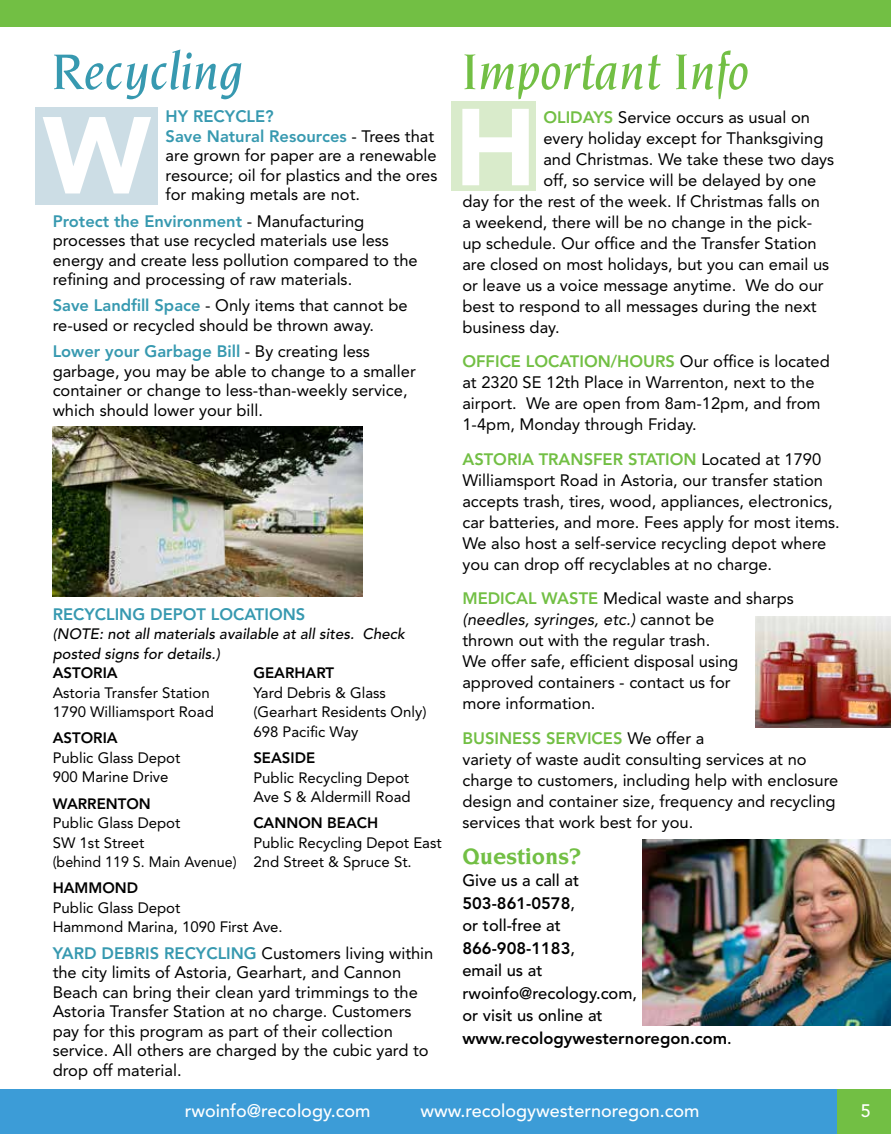
<style>
.page{position:relative;width:891px;height:1134px;background:#fff}
.page>*{position:absolute;margin:0;border:0;box-sizing:border-box;transform-origin:0 0}
.t1{font:900 108px "Avenir";color:#fff}
.t2{font:italic 500 54px "Novarese";color:#72bf44}
.t3{font:italic 500 54px "Novarese";color:#3799b0}
.t4{font:700 24px "Novarese";color:#72bf44}
.t5{font:500 18px "Avenir";color:#fff}
.t6{font:16.5px/19.5px "Avenir";color:#000}
.t7{font:500 16.5px/22.5px "Avenir";color:#000}
.t8{font:800 16.5px "Avenir";color:#3799b0}
.t9{font:15px/19.5px "Avenir";color:#000}
.t10{font:italic 500 15px/19.5px "Avenir";color:#000}
.t11{font:800 15px "Avenir";color:#000}
.s1{font-weight:800;color:#3799b0}
.s2{font-weight:800;color:#72bf44}
.s3{font-style:italic}
.s4{font-weight:800}
</style>
<div class="page">
<div style="left:0;top:1090px;width:891px;height:44px;background:#3c9cd7"></div>
<div style="left:837px;top:1090px;width:54px;height:44px;background:#72bf44"></div>
<div style="left:0;top:0;width:891px;height:26px;background:#72bf44"></div>
<img style="left:756px;top:616px;width:135px;height:112px">
<div style="left:35px;top:107px;width:123px;height:97px;background:#ccdde5"></div>
<div style="left:452px;top:102px;width:84px;height:89px;background:#d9ebcb"></div>
<img style="left:52px;top:427px;width:311px;height:170px">
<img style="left:642px;top:839px;width:249px;height:187px">
<h2 class="t3" style="left:51px;top:42px;width:193px">Recycling</h2>
<p class="t6" style="left:166px;top:107px;width:273px"><span class="s1">HY RECYCLE?<br>Save Natural Resources</span> - Trees that are grown for paper are a renewable resource; oil for plastics and the ores for making metals are not.</p>
<p class="t6" style="left:53px;top:211px;width:367px"><span class="s1">Protect the Environment</span> - Manufacturing processes that use recycled materials use less energy and create less pollution compared to the refining and processing of raw materials.</p>
<p class="t6" style="left:53px;top:296px;width:356px"><span class="s1">Save Landfill Space</span> - Only items that cannot be re-used or recycled should be thrown away.</p>
<p class="t6" style="left:53px;top:342px;width:365px"><span class="s1">Lower your Garbage Bill</span> - By creating less garbage, you may be able to change to a smaller container or change to less-than-weekly service, which should lower your bill.</p>
<h2 class="t2" style="left:462px;top:42px;width:288px">Important Info</h2>
<p class="t6" style="left:543px;top:107px;width:268px"><span class="s2">OLIDAYS</span> Service occurs as usual on</p>
<p class="t6" style="left:543px;top:128px;width:282px">every holiday except for Thanksgiving</p>
<p class="t6" style="left:543px;top:149px;width:292px">and Christmas. We take these two days</p>
<p class="t6" style="left:543px;top:170px;width:275px">off, so service will be delayed by one</p>
<p class="t6" style="left:462px;top:191px;width:359px">day for the rest of the week. If Christmas falls on</p>
<p class="t6" style="left:462px;top:212px;width:352px">a weekend, there will be no change in the pick-</p>
<p class="t6" style="left:462px;top:233px;width:356px">up schedule. Our office and the Transfer Station</p>
<p class="t6" style="left:462px;top:254px;width:368px">are closed on most holidays, but you can email us</p>
<p class="t6" style="left:462px;top:275px;width:363px">or leave us a voice message anytime. We do our</p>
<p class="t6" style="left:462px;top:296px;width:356px">best to respond to all messages during the next</p>
<p class="t6" style="left:462px;top:317px;width:99px">business day.</p>
<p class="t6" style="left:462px;top:351px;width:369px;line-height:21px"><span class="s2">OFFICE LOCATION/HOURS</span> Our office is located at 2320 SE 12th Place in Warrenton, next to the airport. We are open from 8am-12pm, and from 1-4pm, Monday through Friday.</p>
<p class="t6" style="left:462px;top:448px;width:379px;line-height:21px"><span class="s2">ASTORIA TRANSFER STATION</span> Located at 1790<br>Williamsport Road in Astoria, our transfer station accepts trash, tires, wood, appliances, electronics, car batteries, and more. Fees apply for most items.<br>We also host a self-service recycling depot where you can drop off recyclables at no charge.</p>
<p class="t6" style="left:462px;top:588px;width:333px;line-height:21px"><span class="s2">MEDICAL WASTE</span> Medical waste and sharps <span class="s3">(needles, syringes, etc.)</span> cannot be<br>thrown out with the regular trash.<br>We offer safe, efficient disposal using approved containers - contact us for<br>more information.</p>
<p class="t6" style="left:462px;top:727px;width:378px;line-height:21px"><span class="s2">BUSINESS SERVICES</span> We offer a<br>variety of waste audit consulting services at no charge to customers, including help with enclosure design and container size, frequency and recycling services that work best for you.</p>
<h3 class="t4" style="left:462px;top:842px;width:120px">Questions?</h3>
<p class="t7" style="left:462px;top:869px;width:271px">Give us a call at<br><span class="s4">503-861-0578</span>,<br>or toll-free at<br><span class="s4">866-908-1183</span>,<br>email us at<br>rwoinfo@recology.com,<br>or visit us online at <span class="s4">www.recologywesternoregon.com</span>.</p>
<h1 class="t1" style="left:43px;top:91px;width:109px">W</h1>
<h1 class="t1" style="left:455px;top:82px;width:83px">H</h1>
<p class="t8" style="left:53px;top:604px;width:254px">RECYCLING DEPOT LOCATIONS</p>
<p class="t10" style="left:53px;top:625px;width:354px">(NOTE: not all materials available at all sites. Check posted signs for details.)</p>
<p class="t11" style="left:53px;top:664px;width:66px">ASTORIA</p>
<p class="t9" style="left:53px;top:683px;width:163px">Astoria Transfer Station<br>1790 Williamsport Road</p>
<p class="t11" style="left:53px;top:729px;width:66px">ASTORIA</p>
<p class="t9" style="left:53px;top:748px;width:129px">Public Glass Depot<br>900 Marine Drive</p>
<p class="t11" style="left:53px;top:795px;width:100px">WARRENTON</p>
<p class="t9" style="left:53px;top:813px;width:186px">Public Glass Depot<br>SW 1st Street<br>(behind 119 S. Main Avenue)</p>
<p class="t11" style="left:53px;top:879px;width:87px">HAMMOND</p>
<p class="t9" style="left:53px;top:898px;width:232px">Public Glass Depot<br>Hammond Marina, 1090 First Ave.</p>
<p class="t6" style="left:53px;top:943px;width:382px"><span class="s1">YARD DEBRIS RECYCLING</span> Customers living within the city limits of Astoria, Gearhart, and Cannon Beach can bring their clean yard trimmings to the Astoria Transfer Station at no charge. Customers pay for this program as part of their collection service. All others are charged by the cubic yard to drop off material.</p>
<p class="t11" style="left:253px;top:664px;width:82px">GEARHART</p>
<p class="t9" style="left:253px;top:683px;width:175px">Yard Debris &amp; Glass (Gearhart Residents Only)<br>698 Pacific Way</p>
<p class="t11" style="left:253px;top:749px;width:63px">SEASIDE</p>
<p class="t9" style="left:253px;top:768px;width:159px">Public Recycling Depot<br>Ave S &amp; Aldermill Road</p>
<p class="t11" style="left:253px;top:814px;width:126px">CANNON BEACH</p>
<p class="t9" style="left:253px;top:833px;width:190px">Public Recycling Depot East<br>2nd Street &amp; Spruce St.</p>
<p class="t5" style="left:185px;top:1100px;width:187px">rwoinfo@recology.com</p>
<p class="t5" style="left:420px;top:1100px;width:281px">www.recologywesternoregon.com</p>
<p class="t5" style="left:861px;top:1100px;width:12px">5</p>
</div>
